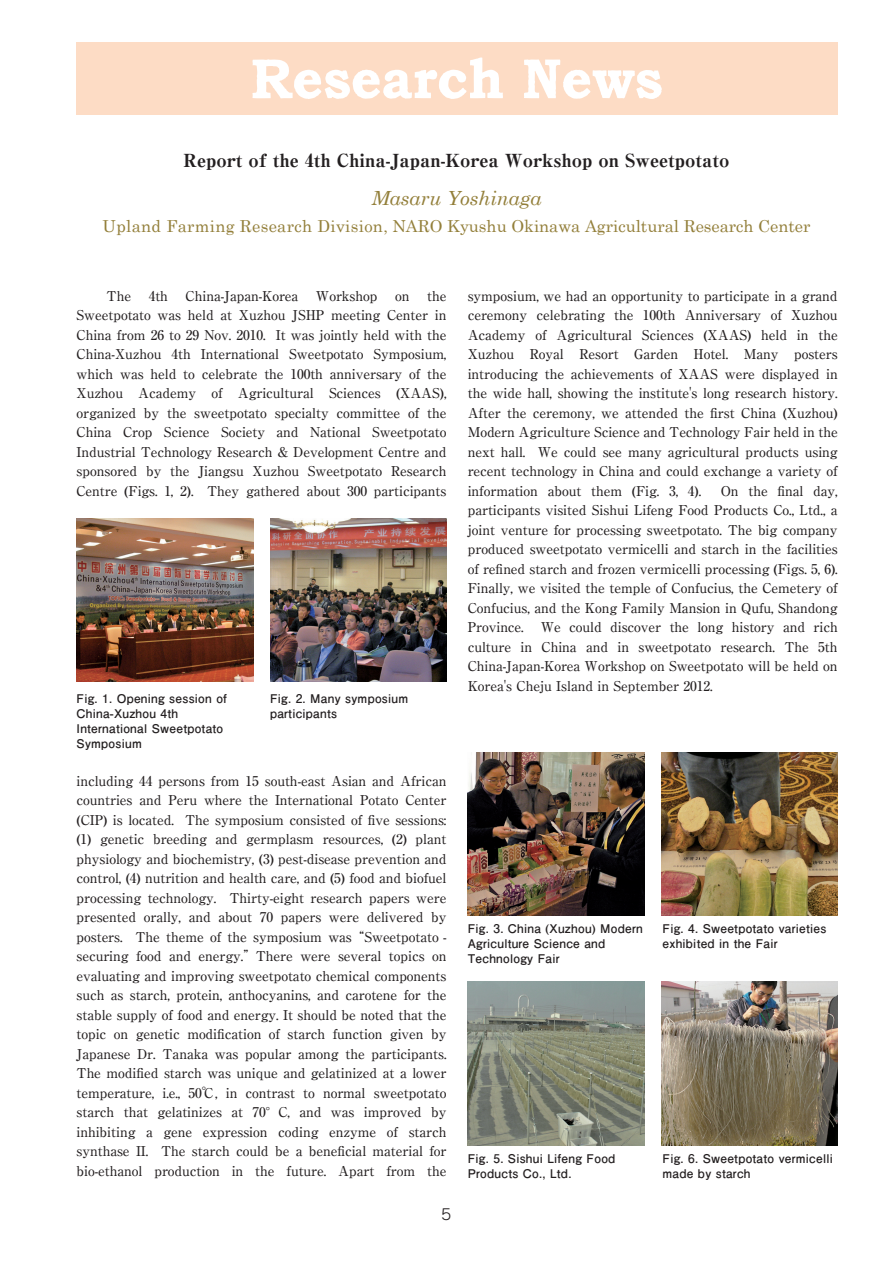
<style>
.page{position:relative;width:893px;height:1263px;background:#fff}
.page>*{position:absolute;margin:0;border:0;box-sizing:border-box;transform-origin:0 0}
.t1{font:italic 19.5px "Century Schoolbook";color:#937f3a}
.t2{font:800 18px "Ryumin Pro";color:#231f20}
.t3{font:16.5px "Century Schoolbook";color:#937f3a}
.t4{font:15px "Rodin Pro M";color:#231f20}
.t5{font:500 13.5px/19.5px "Ryumin Pro";letter-spacing:-.005em;color:#231f20;text-align:justify}
.t6{font:700 12px/15px "Futo Go B101 Pro";letter-spacing:.02em;color:#231f20}
</style>
<div class="page">
<img style="left:77px;top:518px;width:176px;height:163px">
<img style="left:468px;top:752px;width:176px;height:164px">
<img style="left:661px;top:752px;width:177px;height:164px">
<img style="left:270px;top:518px;width:177px;height:163px">
<img style="left:468px;top:982px;width:176px;height:163px">
<img style="left:661px;top:982px;width:177px;height:163px">
<div style="left:77px;top:43px;width:761px;height:72px;background:#fddcc5"></div>
<svg style="left:252px;top:57px;width:410px;height:42px"></svg>
<h2 class="t2" style="left:184px;top:146px;width:547px">Report of the 4th China-Japan-Korea Workshop on Sweetpotato</h2>
<h1 class="t1" style="left:371px;top:186px;width:172px">Masaru Yoshinaga</h1>
<p class="t3" style="left:103px;top:216px;width:709px">Upland Farming Research Division, NARO Kyushu Okinawa Agricultural Research Center</p>
<p class="t5" style="left:76px;top:285px;width:372px;text-indent:351px">the Sweetpotato was held at Xuzhou JSHP meeting Center in China from 26 to 29 Nov. 2010. It was jointly held with the China-Xuzhou 4th International Sweetpotato Symposium, which was held to celebrate the 100th anniversary of the Xuzhou Academy of Agricultural Sciences (XAAS), organized by the sweetpotato specialty committee of the China Crop Science Society and National Sweetpotato Industrial Technology Research &amp; Development Centre and sponsored by the Jiangsu Xuzhou Sweetpotato Research Centre (Figs. 1, 2). They gathered about 300 participants</p>
<p class="t5" style="left:107px;top:285px;width:26px">The</p>
<p class="t5" style="left:149px;top:285px;width:21px">4th</p>
<p class="t5" style="left:186px;top:285px;width:114px">China-Japan-Korea</p>
<p class="t5" style="left:316px;top:285px;width:63px">Workshop</p>
<p class="t5" style="left:395px;top:285px;width:16px">on</p>
<p class="t6" style="left:77px;top:689px;width:152px">Fig. 1. Opening session of<br>China-Xuzhou 4th<br>International Sweetpotato<br>Symposium</p>
<p class="t6" style="left:270px;top:689px;width:140px">Fig. 2. Many symposium participants</p>
<p class="t5" style="left:76px;top:770px;width:372px">including 44 persons from 15 south-east Asian and African countries and Peru where the International Potato Center (CIP) is located. The symposium consisted of five sessions: (1) genetic breeding and germplasm resources, (2) plant physiology and biochemistry, (3) pest-disease prevention and control, (4) nutrition and health care, and (5) food and biofuel processing technology. Thirty-eight research papers were presented orally, and about 70 papers were delivered by posters. The theme of the symposium was“Sweetpotato - securing food and energy.”There were several topics on evaluating and improving sweetpotato chemical components such as starch, protein, anthocyanins, and carotene for the stable supply of food and energy. It should be noted that the topic on genetic modification of starch function given by Japanese Dr. Tanaka was popular among the participants.<br>The modified starch was unique and gelatinized at a lower temperature, i.e., 50℃, in contrast to normal sweetpotato starch that gelatinizes at 70°C, and was improved by inhibiting a gene expression coding enzyme of starch synthase II. The starch could be a beneficial material for bio-ethanol production in the future. Apart from the</p>
<p class="t4" style="left:441px;top:1205px;width:12px">5</p>
<p class="t5" style="left:468px;top:285px;width:372px">symposium, we had an opportunity to participate in a grand ceremony celebrating the 100th Anniversary of Xuzhou Academy of Agricultural Sciences (XAAS) held in the Xuzhou Royal Resort Garden Hotel. Many posters introducing the achievements of XAAS were displayed in the wide hall, showing the institute's long research history.<br>After the ceremony, we attended the first China (Xuzhou)<br>Modern Agriculture Science and Technology Fair held in the next hall. We could see many agricultural products using recent technology in China and could exchange a variety of information about them (Fig. 3, 4).</p>
<p class="t5" style="left:468px;top:480px;width:371px;text-indent:253px">On the final day, participants visited Sishui Lifeng Food Products Co., Ltd., a joint venture for processing sweetpotato. The big company produced sweetpotato vermicelli and starch in the facilities of refined starch and frozen vermicelli processing (Figs. 5, 6).<br>Finally, we visited the temple of Confucius, the Cemetery of Confucius, and the Kong Family Mansion in Qufu, Shandong Province.</p>
<p class="t5" style="left:468px;top:616px;width:372px;text-indent:73px">We could discover the long history and rich culture in China and in sweetpotato research. The 5th China-Japan-Korea Workshop on Sweetpotato will be held on Korea's Cheju Island in September 2012.</p>
<p class="t6" style="left:468px;top:919px;width:176px">Fig. 3. China (Xuzhou) Modern<br>Agriculture Science and<br>Technology Fair</p>
<p class="t6" style="left:662px;top:919px;width:165px">Fig. 4. Sweetpotato varieties exhibited in the Fair</p>
<p class="t6" style="left:468px;top:1149px;width:149px">Fig. 5. Sishui Lifeng Food<br>Products Co., Ltd.</p>
<p class="t6" style="left:662px;top:1149px;width:172px">Fig. 6. Sweetpotato vermicelli made by starch</p>
</div>
